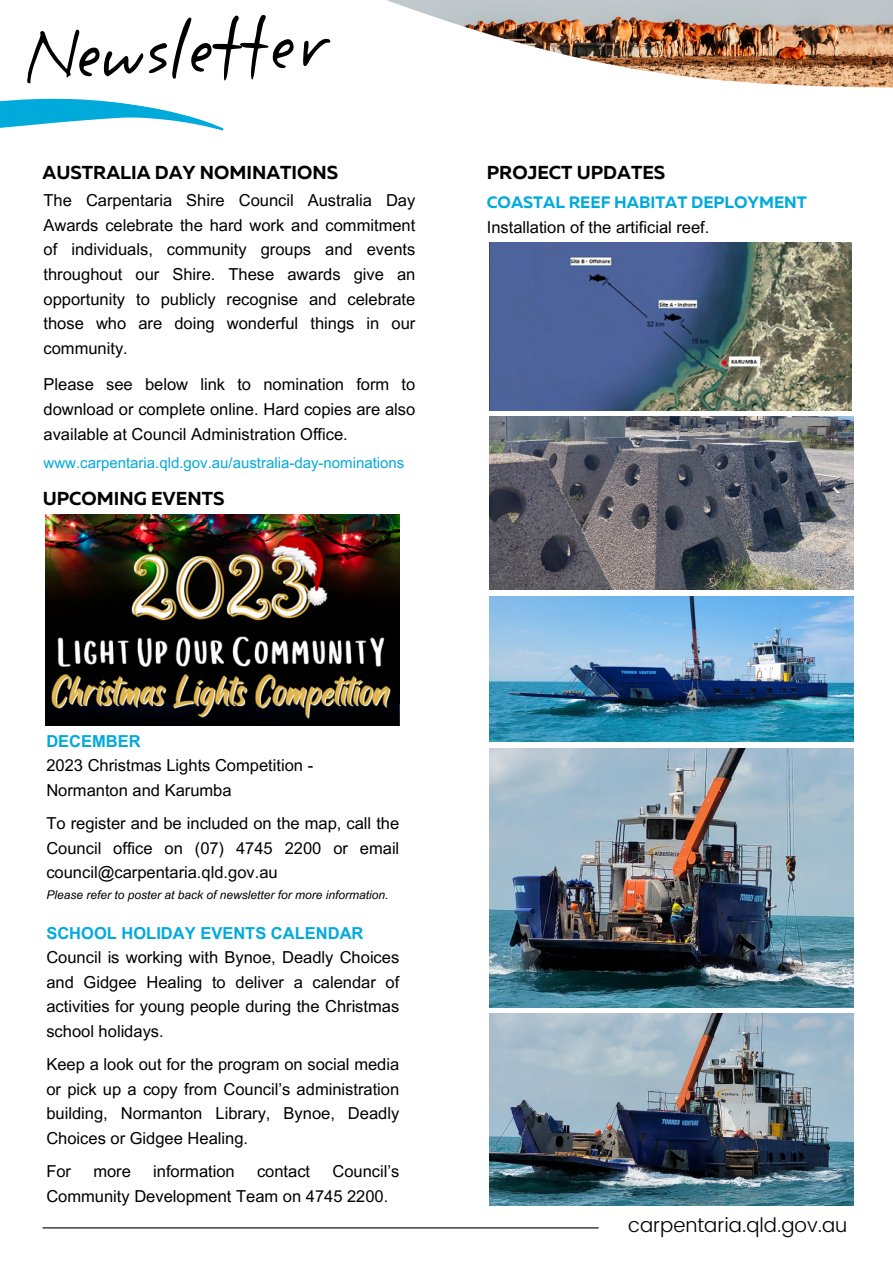
<style>
.page{position:relative;width:893px;height:1264px;background:#fff}
.page>*{position:absolute;margin:0;border:0;box-sizing:border-box;transform-origin:0 0}
.t1{font:300 19.95px "Poppins";color:#000}
.t2{font:700 18.75px "Muller";color:#000}
.t3{font:16.5px/24.5px "Arial MT Pro";color:#000;text-align:justify}
.t4{font:700 16.5px "Arial MT Pro";color:#00aadb}
.t5{font:700 16.5px "Muller";color:#00aadb}
.t6{font:15px "Arial MT Pro";color:#00aadb}
.t7{font:italic 12px "Arial MT Pro";color:#000}
</style>
<div class="page">
<svg style="left:387px;top:0;width:505px;height:371px"></svg>
<div style="left:573px;top:104px;width:319px;height:114px;background:#fff"></div>
<hr style="left:43px;top:1227px;width:555px;height:1px;background:#000">
<svg style="left:0;top:15px;width:331px;height:116px"></svg>
<img style="left:489px;top:596px;width:364px;height:145px">
<img style="left:489px;top:748px;width:364px;height:259px">
<img style="left:489px;top:1013px;width:364px;height:191px">
<img style="left:489px;top:416px;width:364px;height:173px">
<img style="left:489px;top:243px;width:362px;height:167px">
<img style="left:46px;top:514px;width:354px;height:212px">
<p class="t2" style="left:43px;top:165px;width:297px">AUSTRALIA DAY NOMINATIONS</p>
<p class="t3" style="left:44px;top:190px;width:373px">The Carpentaria Shire Council Australia Day Awards celebrate the hard work and commitment of individuals, community groups and events throughout our Shire. These awards give an opportunity to publicly recognise and celebrate those who are doing wonderful things in our community.</p>
<p class="t3" style="left:44px;top:374px;width:373px">Please see below link to nomination form to download or complete online. Hard copies are also available at Council Administration Office.</p>
<p class="t6" style="left:44px;top:457px;width:362px">www.carpentaria.qld.gov.au/australia-day-nominations</p>
<p class="t2" style="left:43px;top:491px;width:183px">UPCOMING EVENTS</p>
<p class="t2" style="left:486px;top:165px;width:180px">PROJECT UPDATES</p>
<p class="t5" style="left:486px;top:195px;width:321px">COASTAL REEF HABITAT DEPLOYMENT</p>
<p class="t3" style="left:486px;top:217px;width:224px">Installation of the artificial reef.</p>
<p class="t4" style="left:46px;top:734px;width:96px">DECEMBER</p>
<p class="t3" style="left:46px;top:755px;width:268px">2023 Christmas Lights Competition -</p>
<p class="t3" style="left:46px;top:779px;width:187px">Normanton and Karumba</p>
<p class="t3" style="left:46px;top:813px;width:354px">To register and be included on the map, call the Council office on (07) 4745 2200 or email council@carpentaria.qld.gov.au</p>
<p class="t7" style="left:46px;top:890px;width:343px">Please refer to poster at back of newsletter for more information.</p>
<p class="t4" style="left:46px;top:926px;width:318px">SCHOOL HOLIDAY EVENTS CALENDAR</p>
<p class="t3" style="left:46px;top:947px;width:354px">Council is working with Bynoe, Deadly Choices and Gidgee Healing to deliver a calendar of activities for young people during the Christmas school holidays.</p>
<p class="t3" style="left:46px;top:1054px;width:354px">Keep a look out for the program on social media or pick up a copy from Council’s administration building, Normanton Library, Bynoe, Deadly Choices or Gidgee Healing.</p>
<p class="t3" style="left:46px;top:1161px;width:26px">For</p>
<p class="t3" style="left:93px;top:1161px;width:39px">more</p>
<p class="t3" style="left:153px;top:1161px;width:83px">information</p>
<p class="t3" style="left:257px;top:1161px;width:55px">contact</p>
<p class="t3" style="left:46px;top:1161px;width:354px;text-indent:286px">Council’s<br>Community Development Team on 4745 2200.</p>
<p class="t1" style="left:628px;top:1213px;width:221px">carpentaria.qld.gov.au</p>
</div>
